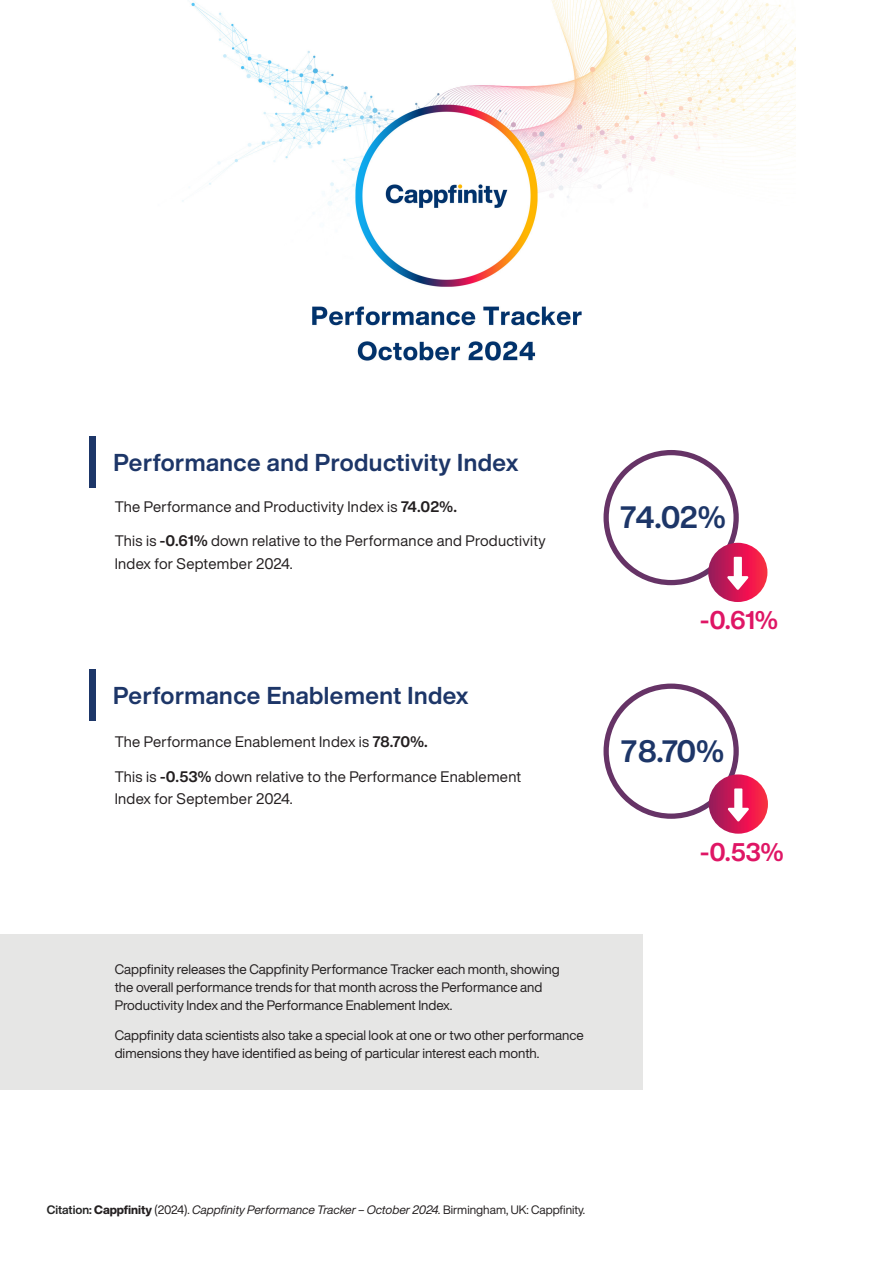
<style>
.page{position:relative;width:893px;height:1263px;background:#fff}
.page>*{position:absolute;margin:0;border:0;box-sizing:border-box;transform-origin:0 0}
.t1{font:700 30.45px "Helvetica Now Display";letter-spacing:-.025em;color:#1d3668}
.t2{font:700 25.2px "Helvetica Now Display";color:#df1665}
.t3{font:700 24px "Helvetica Now Display";letter-spacing:.02em;color:#1d3668}
.t4{font:15px/22.5px "Helvetica Now Display";letter-spacing:.02em;color:#231f20}
.t5{font:13.5px/18px "Helvetica Now Display";color:#231f20}
.t6{font:italic 12px "Helvetica Now Display";color:#231f20}
.s1{font-weight:700}
.s2{font-weight:700;font-style:normal;color:#262626}
.s3{font-weight:800;font-style:normal}
.s4{font-style:normal}
</style>
<div class="page">
<div style="left:0;top:934px;width:642px;height:155px;background:#e6e6e5"></div>
<img style="left:182px;top:0;width:614px;height:361px">
<div style="left:89px;top:437px;width:7px;height:51px;background:#1d3668"></div>
<div style="left:89px;top:669px;width:7px;height:52px;background:#1d3668"></div>
<svg style="left:603px;top:450px;width:164px;height:152px"></svg>
<svg style="left:603px;top:683px;width:165px;height:151px"></svg>
<p class="t3" style="left:114px;top:446px;width:406px">Performance and Productivity Index</p>
<p class="t4" style="left:115px;top:495px;width:344px">The Performance and Productivity Index is <span class="s1">74.02%.</span></p>
<p class="t4" style="left:115px;top:530px;width:432px">This is <span class="s1">-0.61%</span> down relative to the Performance and Productivity<br>Index for September 2024.</p>
<p class="t3" style="left:113px;top:679px;width:357px">Performance Enablement Index</p>
<p class="t4" style="left:115px;top:731px;width:315px">The Performance Enablement Index is <span class="s1">78.70%.</span></p>
<p class="t4" style="left:115px;top:765px;width:408px">This is <span class="s1">-0.53%</span> down relative to the Performance Enablement<br>Index for September 2024.</p>
<p class="t1" style="left:620px;top:496px;width:106px">74.02%</p>
<p class="t2" style="left:700px;top:603px;width:79px">-0.61%</p>
<p class="t1" style="left:621px;top:730px;width:104px">78.70%</p>
<p class="t2" style="left:700px;top:834px;width:85px">-0.53%</p>
<p class="t5" style="left:115px;top:960px;width:447px">Cappfinity releases the Cappfinity Performance Tracker each month, showing the overall performance trends for that month across the Performance and<br>Productivity Index and the Performance Enablement Index.</p>
<p class="t5" style="left:115px;top:1026px;width:471px">Cappfinity data scientists also take a special look at one or two other performance dimensions they have identified as being of particular interest each month.</p>
<p class="t6" style="left:47px;top:1201px;width:540px"><span class="s2">Citation:</span> <span class="s3">Cappfinity</span> <span class="s4">(2024).</span> Cappfinity Performance Tracker – October 2024. <span class="s4">Birmingham, UK: Cappfinity.</span></p>
</div>
